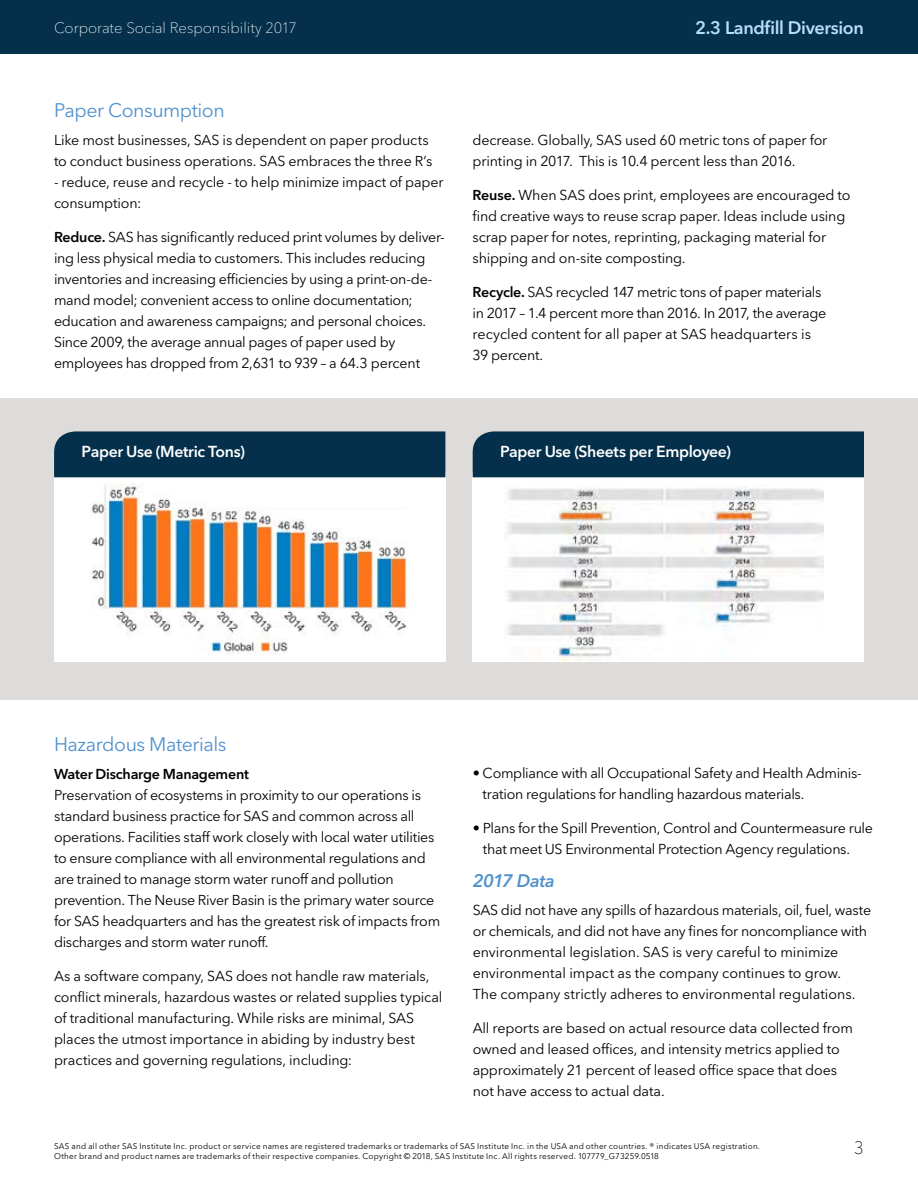
<style>
.page{position:relative;width:918px;height:1188px;background:#fff}
.page>*{position:absolute;margin:0;border:0;box-sizing:border-box;transform-origin:0 0}
.t1{font:19.5px "Avenir Next W1 G";letter-spacing:-.025em;color:#5091cd}
.t2{font:600 18px "Avenir Next W1 G";letter-spacing:-.02em;color:#b8dff7}
.t3{font:italic 600 18px "Avenir Next W1 G";letter-spacing:-.025em;color:#5091cd}
.t4{font:100 18px "Avenir Next W1 G";color:#000}
.t5{font:600 15.75px "Avenir Next W1 G";letter-spacing:-.02em;color:#fff}
.t6{font:100 15px "Avenir Next W1 G";color:#fff}
.t7{font:14.25px/21px "Avenir Next W1 G";letter-spacing:-.015em;color:#000}
.t8{font:600 14.25px "Avenir Next W1 G";letter-spacing:-.02em;color:#000}
.t9{font:8.25px/9.9px "Avenir Next W1 G";letter-spacing:.025em;color:#000}
.s1{font-weight:600}
</style>
<div class="page">
<div style="left:0;top:398px;width:918px;height:302px;background:#dddcdb"></div>
<div style="left:0;top:0;width:918px;height:54px;background:#04304b"></div>
<div style="left:54px;top:477px;width:391px;height:184px;background:#fff"></div>
<img style="left:90px;top:483px;width:319px;height:171px">
<div style="left:54px;top:431px;width:391px;height:46px;background:#04304b"></div>
<div style="left:473px;top:477px;width:391px;height:184px;background:#fff"></div>
<img style="left:505px;top:486px;width:319px;height:175px">
<div style="left:473px;top:431px;width:391px;height:46px;background:#04304b"></div>
<p class="t6" style="left:54px;top:18px;width:245px">Corporate Social Responsibility 2017</p>
<p class="t2" style="left:695px;top:17px;width:170px">2.3 Landfill Diversion</p>
<h1 class="t1" style="left:54px;top:99px;width:172px">Paper Consumption</h1>
<p class="t7" style="left:54px;top:130px;width:380px">Like most businesses, SAS is dependent on paper products to conduct business operations. SAS embraces the three R’s</p>
<p class="t7" style="left:54px;top:172px;width:391px">- reduce, reuse and recycle - to help minimize impact of paper consumption:</p>
<p class="t7" style="left:54px;top:226px;width:392px"><span class="s1">Reduce.</span> SAS has significantly reduced print volumes by deliver&shy;ing less physical media to customers. This includes reducing inventories and increasing efficiencies by using a print-on-de&shy;mand model; convenient access to online documentation; education and awareness campaigns; and personal choices.<br>Since 2009, the average annual pages of paper used by employees has dropped from 2,631 to 939 – a 64.3 percent</p>
<p class="t7" style="left:472px;top:129px;width:356px">decrease. Globally, SAS used 60 metric tons of paper for printing in 2017. This is 10.4 percent less than 2016.</p>
<p class="t7" style="left:472px;top:184px;width:380px"><span class="s1">Reuse.</span> When SAS does print, employees are encouraged to find creative ways to reuse scrap paper. Ideas include using scrap paper for notes, reprinting, packaging material for shipping and on-site composting.</p>
<p class="t7" style="left:472px;top:281px;width:355px"><span class="s1">Recycle.</span> SAS recycled 147 metric tons of paper materials in 2017 – 1.4 percent more than 2016. In 2017, the average recycled content for all paper at SAS headquarters is 39 percent.</p>
<p class="t5" style="left:82px;top:442px;width:165px">Paper Use (Metric Tons)</p>
<p class="t5" style="left:500px;top:442px;width:232px">Paper Use (Sheets per Employee)</p>
<h1 class="t1" style="left:54px;top:733px;width:174px">Hazardous Materials</h1>
<p class="t8" style="left:54px;top:765px;width:196px">Water Discharge Management</p>
<p class="t7" style="left:54px;top:785px;width:388px">Preservation of ecosystems in proximity to our operations is standard business practice for SAS and common across all operations. Facilities staff work closely with local water utilities to ensure compliance with all environmental regulations and are trained to manage storm water runoff and pollution prevention. The Neuse River Basin is the primary water source for SAS headquarters and has the greatest risk of impacts from discharges and storm water runoff.</p>
<p class="t7" style="left:54px;top:966px;width:390px">As a software company, SAS does not handle raw materials, conflict minerals, hazardous wastes or related supplies typical of traditional manufacturing. While risks are minimal, SAS places the utmost importance in abiding by industry best practices and governing regulations, including:</p>
<p class="t7" style="left:483px;top:762px;width:381px;text-indent:-10px">• Compliance with all Occupational Safety and Health Adminis&shy;tration regulations for handling hazardous materials.</p>
<p class="t7" style="left:483px;top:817px;width:392px;text-indent:-10px">• Plans for the Spill Prevention, Control and Countermeasure rule that meet US Environmental Protection Agency regulations.</p>
<p class="t3" style="left:473px;top:870px;width:84px">2017 Data</p>
<p class="t7" style="left:473px;top:900px;width:400px">SAS did not have any spills of hazardous materials, oil, fuel, waste or chemicals, and did not have any fines for noncompliance with environmental legislation. SAS is very careful to minimize environmental impact as the company continues to grow.<br>The company strictly adheres to environmental regulations.</p>
<p class="t7" style="left:473px;top:1018px;width:382px">All reports are based on actual resource data collected from owned and leased offices, and intensity metrics applied to approximately 21 percent of leased office space that does not have access to actual data.</p>
<p class="t9" style="left:54px;top:1141px;width:708px">SAS and all other SAS Institute Inc. product or service names are registered trademarks or trademarks of SAS Institute Inc. in the USA and other countries. ® indicates USA registration.<br>Other brand and product names are trademarks of their respective companies. Copyright © 2018, SAS Institute Inc. All rights reserved. 107779_G73259.0518</p>
<p class="t4" style="left:854px;top:1137px;width:12px">3</p>
</div>
